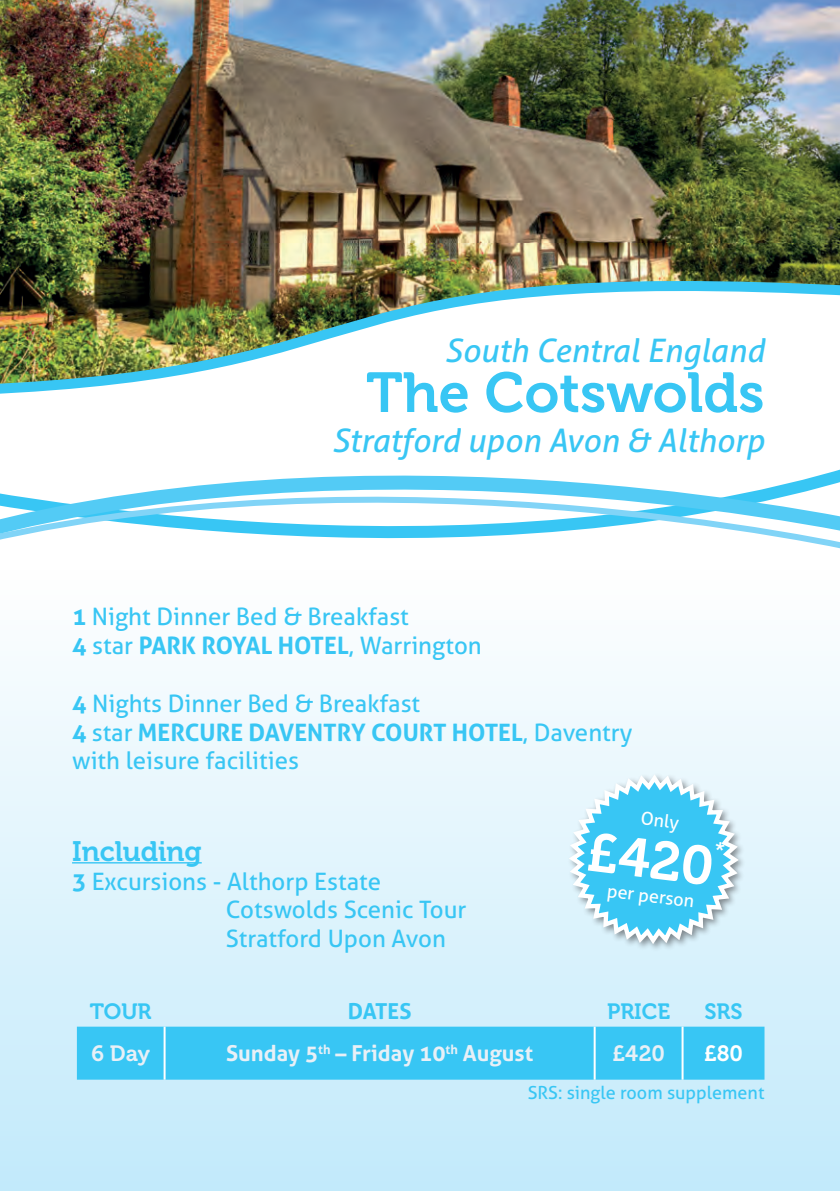
<style>
.page{position:relative;width:840px;height:1191px;background:#fff}
.page>*{position:absolute;margin:0;border:0;box-sizing:border-box;transform-origin:0 0}
.t1{font:56px "Museo 700";color:#38c6f4}
.t2{font:54px "Museo 700";color:#fff}
.t3{font:italic 32.4px "Aller";color:#38c6f4}
.t4{font:28px "Museo 700";color:#38c6f4}
.t5{font:24px/28.8px "Aller";color:#38c6f4}
.t6{font:700 22px "Aller";color:#e8f0f7}
.t7{font:22px "Museo 700";color:#38c6f4}
.t8{font:22px "Museo 700";color:#e8f0f7}
.t9{font:700 22px "Aller";letter-spacing:-.01em;color:#38c6f4}
.t10{font:22px "Museo 700";color:#fff}
.t11{font:18px "Aller";color:#38c6f4}
.t12{font:18px "Aller";color:#fff}
.s1{font-weight:700}
</style>
<div class="page">
<div style="left:0;top:567px;width:839px;height:624px;background:linear-gradient(to bottom,#fffffe,#c1e9fb)"></div>
<hr style="left:72px;top:862px;width:129px;height:1px;background:#38c6f4">
<svg style="left:0;top:570px;width:839px;height:34px"></svg>
<svg style="left:0;top:567px;width:839px;height:3px"></svg>
<svg style="left:0;top:470px;width:839px;height:78px"></svg>
<div style="left:77px;top:1026px;width:687px;height:53px;background:#38c6f4"></div>
<hr style="left:163px;top:1026px;width:2px;height:53px;background:#fff">
<hr style="left:593px;top:1026px;width:2px;height:53px;background:#fff">
<hr style="left:681px;top:1026px;width:2px;height:53px;background:#fff">
<img style="left:0;top:0;width:839px;height:394px">
<div style="left:566px;top:772px;width:180px;height:180px;background:#231f20;opacity:.5"></div>
<svg style="left:564px;top:771px;width:178px;height:177px"></svg>
<h3 class="t3" style="left:444px;top:331px;width:321px">South Central England</h3>
<h1 class="t1" style="left:366px;top:361px;width:399px">The Cotswolds</h1>
<h3 class="t3" style="left:332px;top:421px;width:433px">Stratford upon Avon &amp; Althorp</h3>
<p class="t5" style="left:72px;top:602px;width:411px"><span class="s1">1</span> Night Dinner Bed &amp; Breakfast<br><span class="s1">4</span> star <span class="s1">PARK ROYAL HOTEL</span>, Warrington</p>
<p class="t5" style="left:72px;top:689px;width:561px"><span class="s1">4</span> Nights Dinner Bed &amp; Breakfast<br><span class="s1">4</span> star <span class="s1">MERCURE DAVENTRY COURT HOTEL</span>, Daventry with leisure facilities</p>
<p class="t4" style="left:72px;top:835px;width:131px">Including</p>
<p class="t5" style="left:226px;top:866px;width:242px;text-indent:-154px"><span class="s1">3</span> Excursions - Althorp Estate<br>Cotswolds Scenic Tour<br>Stratford Upon Avon</p>
<p class="t12" style="left:642px;top:807px;width:40px;rotate:7deg">Only</p>
<h2 class="t2" style="left:591px;top:821px;width:128px;rotate:7deg">£420</h2>
<p class="t12" style="left:608px;top:879px;width:89px;rotate:7deg">per person</p>
<p class="t7" style="left:90px;top:998px;width:63px">TOUR</p>
<p class="t9" style="left:347px;top:997px;width:65px">DATES</p>
<p class="t7" style="left:606px;top:998px;width:65px">PRICE</p>
<p class="t7" style="left:704px;top:998px;width:40px">SRS</p>
<p class="t8" style="left:91px;top:1041px;width:60px">6 Day</p>
<p class="t6" style="left:226px;top:1039px;width:308px">Sunday 5<sup>th</sup> – Friday 10<sup>th</sup> August</p>
<p class="t8" style="left:612px;top:1041px;width:54px">£420</p>
<p class="t10" style="left:703px;top:1041px;width:40px">£80</p>
<p class="t11" style="left:527px;top:1081px;width:238px">SRS: single room supplement</p>
</div>
